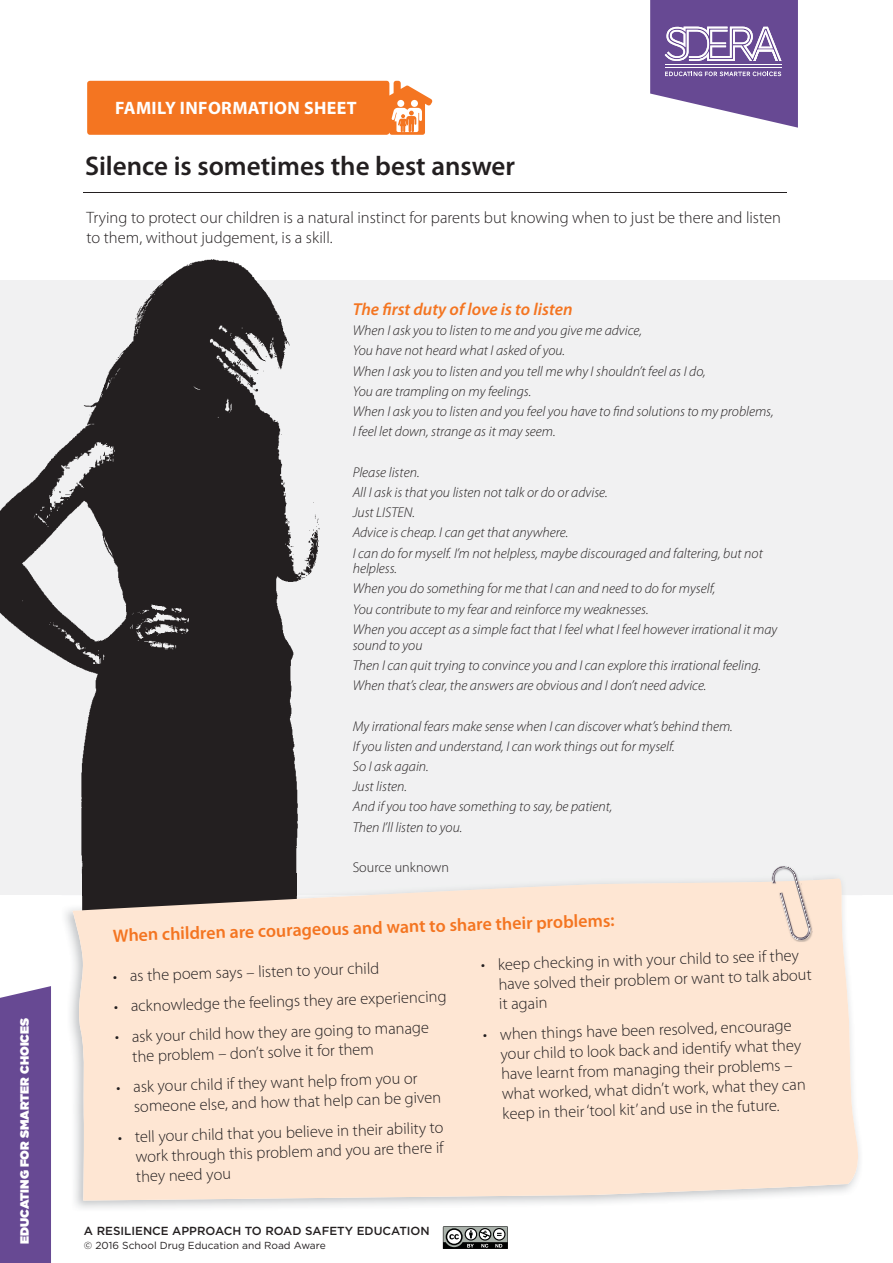
<style>
.page{position:relative;width:893px;height:1263px;background:#fff}
.page>*{position:absolute;margin:0;border:0;box-sizing:border-box;transform-origin:0 0}
.t1{font:600 27px "Myriad Pro";color:#231f20}
.t2{font:600 18px "Myriad Pro";color:#f47521}
.t3{font:700 18px "Myriad Pro";letter-spacing:.02em;color:#fff}
.t4{font:italic 600 17.4px "Myriad Pro";color:#f47521}
.t5{font:300 16.5px/19.8px "Myriad Pro";color:#231f20}
.t6{font:italic 300 14.1px/20.2px "Myriad Pro";color:#231f20}
.t7{font:300 14.1px "Myriad Pro";color:#231f20}
.t8{font:900 12px "Gotham";color:#fff}
.t9{font:500 11.7px "Gotham";color:#231f20}
.t10{font:10.2px "Gotham";color:#231f20}
</style>
<div class="page">
<svg style="left:87px;top:81px;width:346px;height:54px;background:#f47d2f"></svg>
<div style="left:0;top:986px;width:51px;height:277px;background:#674993"></div>
<svg style="left:650px;top:0;width:148px;height:128px"></svg>
<svg style="left:443px;top:1226px;width:65px;height:23px"></svg>
<div style="left:0;top:281px;width:893px;height:614px;background:#f1f1f2"></div>
<hr style="left:83px;top:192px;width:704px;height:1px;background:#231f20">
<img style="left:0;top:259px;width:365px;height:614px">
<img style="left:82px;top:873px;width:215px;height:5px">
<svg style="left:72px;top:878px;width:790px;height:322px;background:#f8e2d1"></svg>
<svg style="left:768px;top:866px;width:45px;height:79px;background:#ecdbce"></svg>
<p class="t8" style="left:20px;top:1244px;width:227px;rotate:-90deg">EDUCATING FOR SMARTER CHOICES</p>
<p class="t3" style="left:115px;top:101px;width:243px">FAMILY INFORMATION SHEET</p>
<h1 class="t1" style="left:85px;top:156px;width:432px">Silence is sometimes the best answer</h1>
<p class="t5" style="left:86px;top:209px;width:696px">Trying to protect our children is a natural instinct for parents but knowing when to just be there and listen to them, without judgement, is a skill.</p>
<p class="t4" style="left:353px;top:302px;width:221px">The first duty of love is to listen</p>
<p class="t6" style="left:353px;top:321px;width:422px">When I ask you to listen to me and you give me advice,<br>You have not heard what I asked of you.<br>When I ask you to listen and you tell me why I shouldn’t feel as I do,<br>You are trampling on my feelings.<br>When I ask you to listen and you feel you have to find solutions to my problems, I feel let down, strange as it may seem.</p>
<p class="t6" style="left:353px;top:463px;width:412px">Please listen.<br>All I ask is that you listen not talk or do or advise.<br>Just LISTEN.<br>Advice is cheap. I can get that anywhere.<br>I can do for myself. I’m not helpless, maybe discouraged and faltering, but not</p>
<p class="t6" style="left:353px;top:559px;width:426px">helpless.<br>When you do something for me that I can and need to do for myself,<br>You contribute to my fear and reinforce my weaknesses.<br>When you accept as a simple fact that I feel what I feel however irrational it may</p>
<p class="t6" style="left:353px;top:636px;width:410px">sound to you<br>Then I can quit trying to convince you and I can explore this irrational feeling.<br>When that’s clear, the answers are obvious and I don’t need advice.</p>
<p class="t6" style="left:353px;top:717px;width:382px">My irrational fears make sense when I can discover what’s behind them.<br>If you listen and understand, I can work things out for myself.<br>So I ask again.<br>Just listen.<br>And if you too have something to say, be patient,<br>Then I’ll listen to you.</p>
<p class="t7" style="left:353px;top:862px;width:98px">Source unknown</p>
<p class="t2" style="left:113px;top:930px;width:503px;rotate:-2deg">When children are courageous and want to share their problems:</p>
<p class="t5" style="left:113px;top:968px;width:268px;rotate:-2deg">• as the poem says – listen to your child</p>
<p class="t5" style="left:114px;top:998px;width:334px;rotate:-2deg">• acknowledge the feelings they are experiencing</p>
<p class="t5" style="left:131px;top:1028px;width:299px;text-indent:-17px;rotate:-2deg">• ask your child how they are going to manage the problem – don’t solve it for them</p>
<p class="t5" style="left:133px;top:1078px;width:309px;text-indent:-17px;rotate:-2deg">• ask your child if they want help from you or someone else, and how that help can be given</p>
<p class="t5" style="left:134px;top:1129px;width:310px;text-align:justify;text-indent:-17px;rotate:-2deg">• tell your child that you believe in their ability to work through this problem and you are there if they need you</p>
<p class="t5" style="left:497px;top:956px;width:315px;text-indent:-17px;rotate:-2deg">• keep checking in with your child to see if they have solved their problem or want to talk about it again</p>
<p class="t5" style="left:499px;top:1026px;width:306px;text-indent:-17px;rotate:-2deg">• when things have been resolved, encourage your child to look back and identify what they have learnt from managing their problems – what worked, what didn’t work, what they can keep in their ‘tool kit’ and use in the future.</p>
<p class="t9" style="left:84px;top:1226px;width:347px">A RESILIENCE APPROACH TO ROAD SAFETY EDUCATION</p>
<p class="t10" style="left:84px;top:1241px;width:243px">© 2016 School Drug Education and Road Aware</p>
</div>
